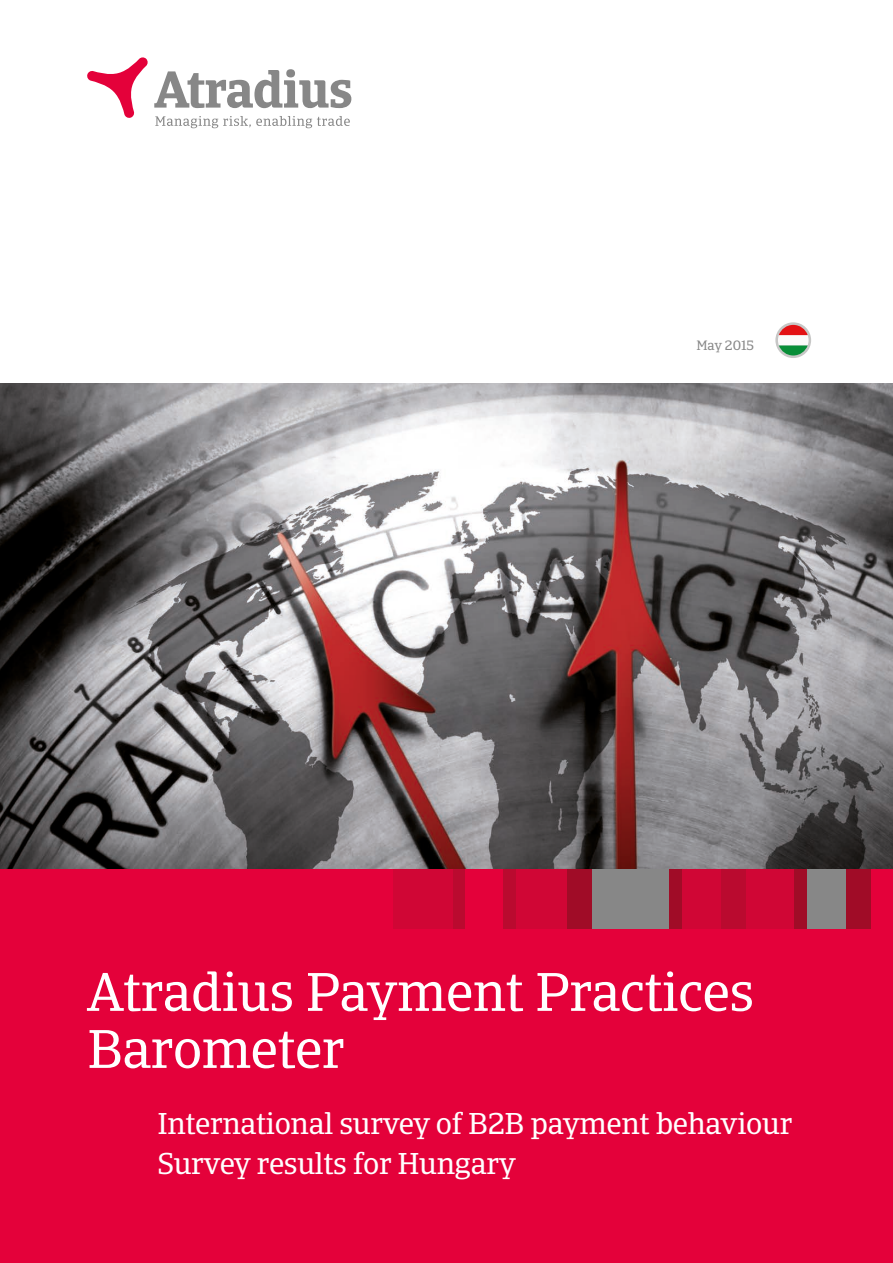
<style>
.page{position:relative;width:893px;height:1263px;background:#fff}
.page>*{position:absolute;margin:0;border:0;box-sizing:border-box;transform-origin:0 0}
.t1{font:54px/57px "Catalana";letter-spacing:-.01em;color:#fff}
.t2{font:30px/40.2px "Catalana";letter-spacing:-.01em;color:#fff}
.t3{font:13.5px "Catalana";color:#878787}
</style>
<div class="page">
<div style="left:0;top:869px;width:893px;height:394px;background:#e4013a"></div>
<img style="left:0;top:384px;width:893px;height:485px">
<div style="left:452px;top:869px;width:13px;height:60px;background:#ba0a2f"></div>
<div style="left:393px;top:869px;width:59px;height:60px;background:#d00635"></div>
<div style="left:516px;top:869px;width:51px;height:60px;background:#d00635"></div>
<div style="left:746px;top:869px;width:49px;height:60px;background:#d00635"></div>
<div style="left:567px;top:869px;width:26px;height:60px;background:#a00c27"></div>
<div style="left:720px;top:869px;width:26px;height:60px;background:#ba0a2f"></div>
<div style="left:846px;top:869px;width:25px;height:60px;background:#a00c27"></div>
<div style="left:503px;top:869px;width:13px;height:60px;background:#ba0a2f"></div>
<div style="left:593px;top:869px;width:76px;height:60px;background:#878787"></div>
<div style="left:669px;top:869px;width:13px;height:60px;background:#a00c27"></div>
<div style="left:682px;top:869px;width:38px;height:60px;background:#d00635"></div>
<div style="left:807px;top:869px;width:39px;height:60px;background:#878787"></div>
<div style="left:795px;top:869px;width:12px;height:60px;background:#a00c27"></div>
<svg style="left:154px;top:69px;width:197px;height:39px"></svg>
<svg style="left:87px;top:57px;width:61px;height:61px"></svg>
<svg style="left:155px;top:116px;width:195px;height:12px"></svg>
<svg style="left:775px;top:322px;width:36px;height:36px"></svg>
<svg style="left:778px;top:325px;width:31px;height:30px"></svg>
<p class="t3" style="left:696px;top:338px;width:59px">May 2015</p>
<h1 class="t1" style="left:87px;top:964px;width:668px">Atradius Payment Practices<br>Barometer</h1>
<p class="t2" style="left:157px;top:1104px;width:636px">International survey of B2B payment behaviour<br>Survey results for Hungary</p>
</div>
